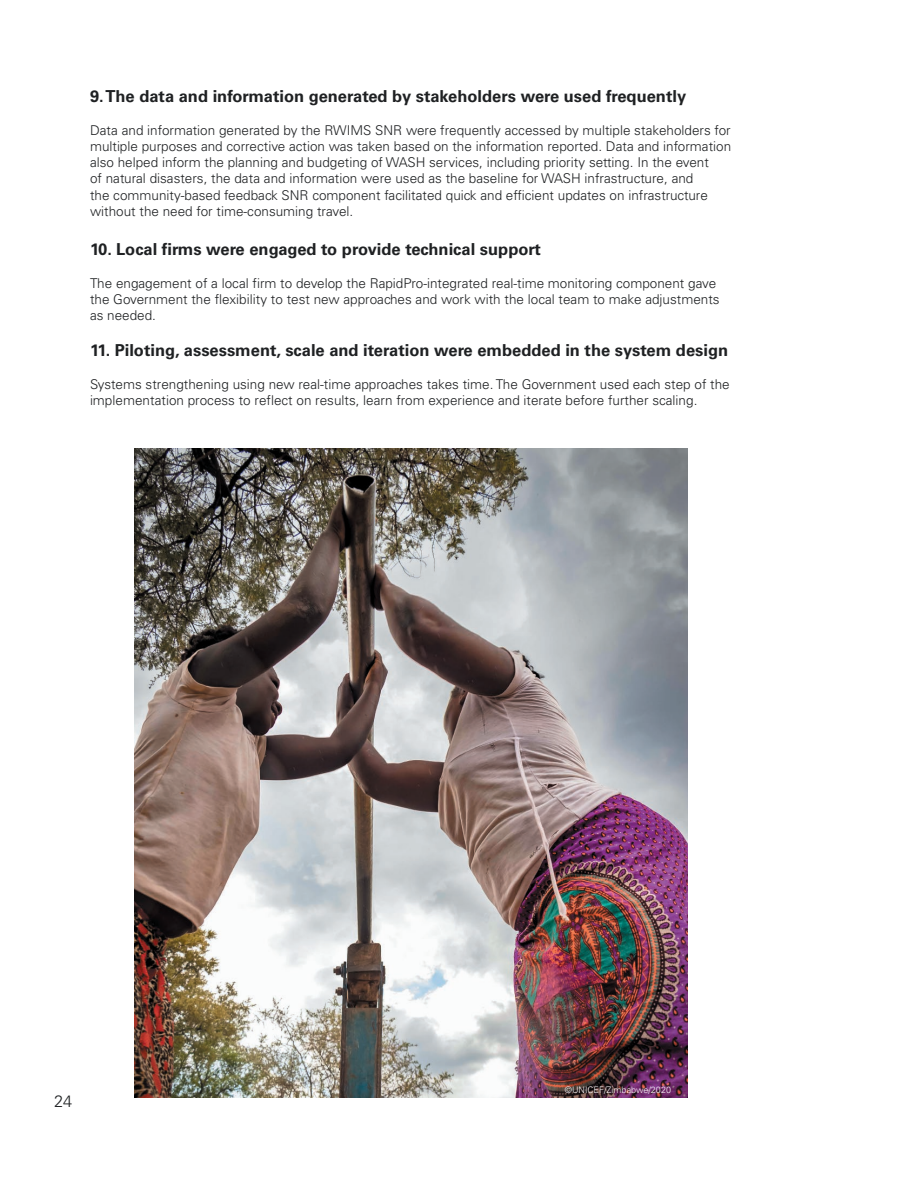
<style>
.page{position:relative;width:918px;height:1188px;background:#fff}
.page>*{position:absolute;margin:0;border:0;box-sizing:border-box;transform-origin:0 0}
.t1{font:700 16.5px "Univers";color:#1f2123}
.t2{font:300 16.5px "Univers";color:#1f2123}
.t3{font:300 13.5px/16.2px "Univers";color:#1f2123}
.t4{font:300 9px "Univers";color:#faf6f8}
</style>
<div class="page">
<img style="left:135px;top:448px;width:553px;height:650px">
<p class="t1" style="left:90px;top:87px;width:598px">9. The data and information generated by stakeholders were used frequently</p>
<p class="t3" style="left:90px;top:122px;width:643px">Data and information generated by the RWIMS SNR were frequently accessed by multiple stakeholders for multiple purposes and corrective action was taken based on the information reported. Data and information also helped inform the planning and budgeting of WASH services, including priority setting. In the event<br>of natural disasters, the data and information were used as the baseline for WASH infrastructure, and<br>the community-based feedback SNR component facilitated quick and efficient updates on infrastructure without the need for time-consuming travel.</p>
<p class="t1" style="left:90px;top:240px;width:453px">10. Local firms were engaged to provide technical support</p>
<p class="t3" style="left:90px;top:275px;width:631px">The engagement of a local firm to develop the RapidPro-integrated real-time monitoring component gave the Government the flexibility to test new approaches and work with the local team to make adjustments as needed.</p>
<p class="t1" style="left:90px;top:341px;width:640px">11. Piloting, assessment, scale and iteration were embedded in the system design</p>
<p class="t3" style="left:90px;top:376px;width:641px">Systems strengthening using new real-time approaches takes time. The Government used each step of the implementation process to reflect on results, learn from experience and iterate before further scaling.</p>
<p class="t2" style="left:54px;top:1092px;width:20px">24</p>
<p class="t4" style="left:565px;top:1084px;width:108px">©UNICEF/Zimbabwe/2020</p>
</div>
